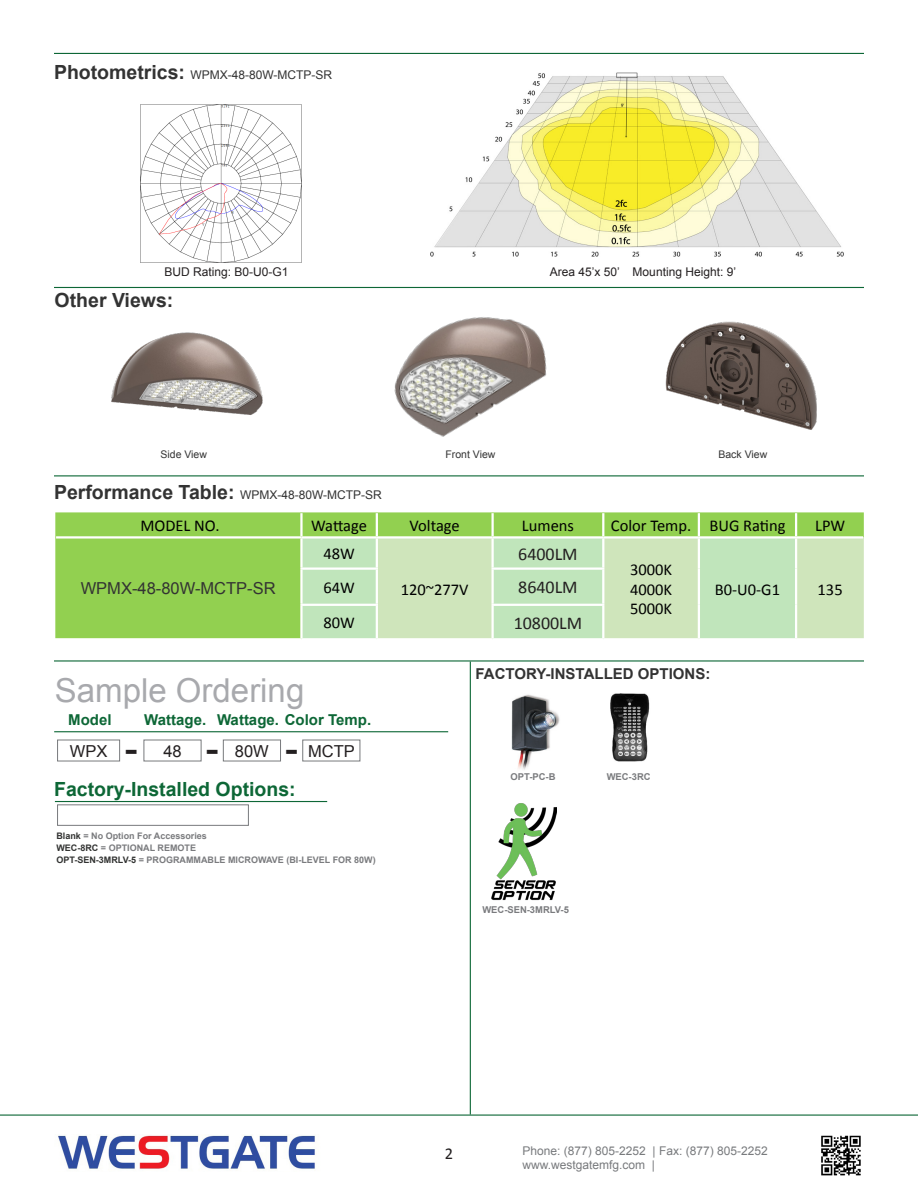
<style>
.page{position:relative;width:918px;height:1188px;background:#fff}
.page>*{position:absolute;margin:0;border:0;box-sizing:border-box;transform-origin:0 0}
.t1{font:33px "Arial";color:#a8a9ad}
.t2{font:700 28.5px "Verdana";color:#231f20}
.t3{font:700 19.5px "Arial";color:#0d6736}
.t4{font:700 19.5px "Arial";color:#333}
.t5{font:18px "Calibri";color:#231f20}
.t6{font:16.5px "Calibri";color:#000}
.t7{font:16.5px "Arial";color:#333}
.t8{font:16.5px "Arial";color:#231f20}
.t9{font:16.5px "Calibri";color:#231f20}
.t10{font:700 15px "Arial";color:#0d6736}
.t11{font:700 15px "Arial";color:#333}
.t12{font:12px "Arial";color:#333}
.t13{font:12px "Arial";color:#787a7d}
.t14{font:12px "Arial";color:#231f20}
.t15{font:10.5px "Arial";color:#333}
.t16{font:700 9.45px "Arial";color:#7a7b7e}
.t17{font:700 9px "Arial";color:#7a7b7e}
.s1{font-weight:700;font-size:19.5px}
.s2{color:#323332}
</style>
<div class="page">
<hr style="left:54px;top:475px;width:810px;height:1px;background:#0d6736">
<hr style="left:54px;top:53px;width:810px;height:1px;background:#0d6736">
<hr style="left:54px;top:287px;width:810px;height:1px;background:#0d6736">
<hr style="left:54px;top:660px;width:810px;height:2px;background:#0d6736">
<img style="left:140px;top:104px;width:162px;height:159px">
<img style="left:430px;top:72px;width:414px;height:185px">
<img style="left:58px;top:1135px;width:257px;height:35px">
<img style="left:821px;top:1135px;width:40px;height:41px">
<div style="left:55px;top:512px;width:809px;height:126px;background:#92d050"></div>
<div style="left:303px;top:539px;width:73px;height:99px;background:#c0e5bb"></div>
<svg style="left:378px;top:537px;width:486px;height:101px;background:#c8e5bb"></svg>
<hr style="left:300px;top:513px;width:3px;height:23px;background:#fff">
<hr style="left:376px;top:513px;width:2px;height:23px;background:#fff">
<hr style="left:491px;top:513px;width:3px;height:23px;background:#fff">
<hr style="left:602px;top:513px;width:2px;height:23px;background:#fff">
<hr style="left:698px;top:513px;width:2px;height:23px;background:#fff">
<hr style="left:795px;top:513px;width:2px;height:23px;background:#fff">
<hr style="left:300px;top:539px;width:3px;height:28px;background:#fff">
<hr style="left:376px;top:539px;width:2px;height:28px;background:#fff">
<hr style="left:491px;top:539px;width:3px;height:28px;background:#fff">
<hr style="left:602px;top:539px;width:2px;height:28px;background:#fff">
<hr style="left:698px;top:539px;width:2px;height:30px;background:#fff">
<hr style="left:795px;top:539px;width:2px;height:30px;background:#fff">
<hr style="left:300px;top:570px;width:3px;height:34px;background:#fff">
<hr style="left:376px;top:570px;width:2px;height:34px;background:#fff">
<hr style="left:491px;top:570px;width:3px;height:34px;background:#fff">
<hr style="left:602px;top:570px;width:2px;height:34px;background:#fff">
<hr style="left:698px;top:569px;width:2px;height:36px;background:#fff">
<hr style="left:795px;top:569px;width:2px;height:36px;background:#fff">
<hr style="left:300px;top:606px;width:3px;height:32px;background:#fff">
<hr style="left:376px;top:606px;width:2px;height:32px;background:#fff">
<hr style="left:491px;top:606px;width:3px;height:32px;background:#fff">
<hr style="left:602px;top:606px;width:2px;height:32px;background:#fff">
<hr style="left:698px;top:605px;width:2px;height:33px;background:#fff">
<hr style="left:795px;top:605px;width:2px;height:33px;background:#fff">
<hr style="left:56px;top:536px;width:245px;height:3px;background:#fff">
<hr style="left:301px;top:536px;width:76px;height:3px;background:#fff">
<hr style="left:377px;top:536px;width:116px;height:3px;background:#fff">
<hr style="left:493px;top:536px;width:110px;height:3px;background:#fff">
<hr style="left:603px;top:536px;width:96px;height:3px;background:#fff">
<hr style="left:699px;top:536px;width:97px;height:3px;background:#fff">
<hr style="left:796px;top:536px;width:67px;height:3px;background:#fff">
<hr style="left:300px;top:567px;width:78px;height:3px;background:#fff">
<hr style="left:491px;top:567px;width:113px;height:3px;background:#fff">
<hr style="left:300px;top:604px;width:78px;height:2px;background:#fff">
<hr style="left:491px;top:604px;width:113px;height:2px;background:#fff">
<hr style="left:0;top:1115px;width:918px;height:1px;background:#0d6736">
<hr style="left:55px;top:801px;width:272px;height:1px;background:#0d6736">
<div style="left:57px;top:804px;width:192px;height:22px;background:#fff;border:1px solid #787a7d"></div>
<hr style="left:470px;top:662px;width:1px;height:453px;background:#0d6736">
<hr style="left:54px;top:731px;width:394px;height:1px;background:#0d6736">
<img style="left:610px;top:693px;width:40px;height:69px">
<img style="left:492px;top:803px;width:64px;height:98px">
<img style="left:511px;top:694px;width:49px;height:76px">
<img style="left:111px;top:332px;width:152px;height:83px">
<img style="left:394px;top:317px;width:153px;height:120px">
<img style="left:665px;top:321px;width:152px;height:109px">
<p class="t12" style="left:54px;top:67px;width:280px"><span class="s1">Photometrics:</span> WPMX-48-80W-MCTP-SR</p>
<p class="t14" style="left:164px;top:264px;width:126px">BUD Rating: B0-U0-G1</p>
<p class="t14" style="left:550px;top:264px;width:188px">Area 45’x 50’ Mounting Height: 9’</p>
<p class="t4" style="left:55px;top:287px;width:120px">Other Views:</p>
<p class="t15" style="left:161px;top:448px;width:48px">Side View</p>
<p class="t15" style="left:446px;top:448px;width:51px">Front View</p>
<p class="t15" style="left:718px;top:448px;width:50px">Back View</p>
<p class="t12" style="left:54px;top:487px;width:329px"><span class="s1">Performance Table:</span> WPMX-48-80W-MCTP-SR</p>
<p class="t6" style="left:140px;top:514px;width:81px">MODEL NO.</p>
<p class="t6" style="left:311px;top:514px;width:57px">Wattage</p>
<p class="t6" style="left:410px;top:514px;width:52px">Voltage</p>
<p class="t6" style="left:522px;top:514px;width:54px">Lumens</p>
<p class="t6" style="left:611px;top:514px;width:82px">Color Temp.</p>
<p class="t6" style="left:709px;top:514px;width:78px">BUG Rating</p>
<p class="t6" style="left:815px;top:514px;width:32px">LPW</p>
<p class="t7" style="left:81px;top:578px;width:196px">WPMX-48-80W-MCTP-SR</p>
<p class="t6" style="left:323px;top:542px;width:33px">48W</p>
<p class="t5" style="left:518px;top:541px;width:61px">6400LM</p>
<p class="t6" style="left:630px;top:558px;width:44px">3000K</p>
<p class="t6" style="left:630px;top:578px;width:44px">4000K</p>
<p class="t6" style="left:630px;top:597px;width:44px">5000K</p>
<p class="t6" style="left:323px;top:576px;width:33px">64W</p>
<p class="t5" style="left:518px;top:575px;width:61px">8640LM</p>
<p class="t6" style="left:715px;top:578px;width:67px">B0-U0-G1</p>
<p class="t6" style="left:818px;top:578px;width:27px">135</p>
<p class="t6" style="left:323px;top:611px;width:33px">80W</p>
<p class="t5" style="left:514px;top:610px;width:70px">10800LM</p>
<p class="t6" style="left:401px;top:578px;width:69px">120~277V</p>
<p class="t1" style="left:55px;top:668px;width:251px">Sample Ordering</p>
<p class="t8" style="left:70px;top:740px;width:39px">WPX</p>
<p class="t8" style="left:163px;top:740px;width:20px">48</p>
<p class="t8" style="left:235px;top:740px;width:35px">80W</p>
<p class="t8" style="left:308px;top:740px;width:48px">MCTP</p>
<p class="t10" style="left:68px;top:710px;width:45px">Model</p>
<p class="t10" style="left:144px;top:710px;width:63px">Wattage.</p>
<p class="t10" style="left:217px;top:710px;width:156px">Wattage. Color Temp.</p>
<p class="t2" style="left:124px;top:733px;width:15px">-</p>
<p class="t2" style="left:205px;top:733px;width:15px">-</p>
<p class="t2" style="left:285px;top:733px;width:15px">-</p>
<p class="t3" style="left:54px;top:776px;width:243px">Factory-Installed Options:</p>
<p class="t17" style="left:56px;top:830px;width:152px"><span class="s2">Blank</span> = No Option For Accessories</p>
<p class="t17" style="left:56px;top:842px;width:141px"><span class="s2">WEC-8RC</span> = OPTIONAL REMOTE</p>
<p class="t17" style="left:56px;top:854px;width:321px"><span class="s2">OPT-SEN-3MRLV-5</span> = PROGRAMMABLE MICROWAVE (BI-LEVEL FOR 80W)</p>
<p class="t11" style="left:476px;top:664px;width:236px">FACTORY-INSTALLED OPTIONS:</p>
<p class="t16" style="left:511px;top:771px;width:46px">OPT-PC-B</p>
<p class="t16" style="left:607px;top:771px;width:45px">WEC-3RC</p>
<p class="t16" style="left:482px;top:904px;width:88px">WEC-SEN-3MRLV-5</p>
<p class="t9" style="left:445px;top:1142px;width:10px">2</p>
<p class="t13" style="left:522px;top:1143px;width:247px">Phone: (877) 805-2252 | Fax: (877) 805-2252</p>
<p class="t13" style="left:522px;top:1157px;width:134px">www.westgatemfg.com |</p>
</div>
